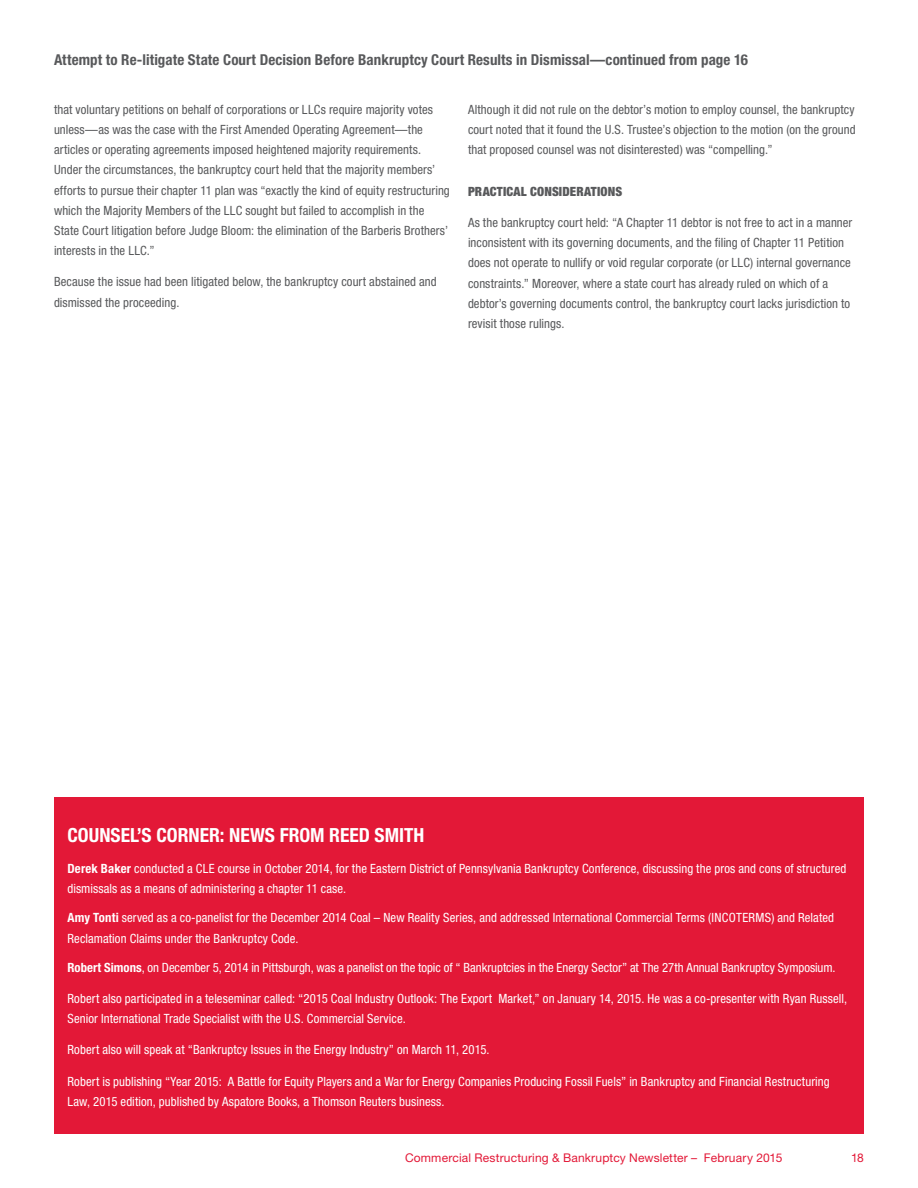
<style>
.page{position:relative;width:918px;height:1188px;background:#fff}
.page>*{position:absolute;margin:0;border:0;box-sizing:border-box;transform-origin:0 0}
.t1{font:700 condensed 19.5px "Helvetica Neue LT Std";color:#fff}
.t2{font:700 condensed 15px "Helvetica Neue LT Std";letter-spacing:.005em;color:#58595b}
.t3{font:condensed 12.75px/20.2px "Helvetica Neue LT Std";letter-spacing:.005em;color:#58595b}
.t4{font:condensed 12.75px/20.2px "Helvetica Neue LT Std";letter-spacing:.005em;color:#fff}
.t5{font:900 condensed 12.75px "Helvetica Neue LT Std";letter-spacing:.01em;color:#58595b}
.t6{font:12px "Helvetica Neue LT Std";letter-spacing:.015em;color:#e31837}
.s1{font-weight:700}
</style>
<div class="page">
<div style="left:54px;top:798px;width:810px;height:336px;background:#e31837"></div>
<p class="t2" style="left:54px;top:50px;width:696px">Attempt to Re-litigate State Court Decision Before Bankruptcy Court Results in Dismissal—continued from page 16</p>
<p class="t3" style="left:54px;top:99px;width:397px">that voluntary petitions on behalf of corporations or LLCs require majority votes unless—as was the case with the First Amended Operating Agreement—the articles or operating agreements imposed heightened majority requirements.<br>Under the circumstances, the bankruptcy court held that the majority members’ efforts to pursue their chapter 11 plan was “exactly the kind of equity restructuring which the Majority Members of the LLC sought but failed to accomplish in the State Court litigation before Judge Bloom: the elimination of the Barberis Brothers’ interests in the LLC.”</p>
<p class="t3" style="left:54px;top:272px;width:384px">Because the issue had been litigated below, the bankruptcy court abstained and dismissed the proceeding.</p>
<p class="t3" style="left:468px;top:99px;width:389px;text-align:justify">Although it did not rule on the debtor’s motion to employ counsel, the bankruptcy court noted that it found the U.S. Trustee’s objection to the motion (on the ground that proposed counsel was not disinterested) was “compelling.”</p>
<p class="t5" style="left:468px;top:184px;width:156px">PRACTICAL CONSIDERATIONS</p>
<p class="t3" style="left:468px;top:212px;width:386px">As the bankruptcy court held: “A Chapter 11 debtor is not free to act in a manner inconsistent with its governing documents, and the filing of Chapter 11 Petition does not operate to nullify or void regular corporate (or LLC) internal governance constraints.” Moreover, where a state court has already ruled on which of a debtor’s governing documents control, the bankruptcy court lacks jurisdiction to revisit those rulings.</p>
<h1 class="t1" style="left:68px;top:823px;width:22px">Counsel</h1>
<h1 class="t1" style="left:137px;top:823px;width:42px">’s Corner</h1>
<h1 class="t1" style="left:220px;top:823px;width:82px">: News From</h1>
<h1 class="t1" style="left:329px;top:823px;width:22px">Reed</h1>
<h1 class="t1" style="left:375px;top:823px;width:21px">Smith</h1>
<p class="t4" style="left:68px;top:858px;width:780px"><span class="s1">Derek Baker</span> conducted a CLE course in October 2014, for the Eastern District of Pennsylvania Bankruptcy Conference, discussing the pros and cons of structured dismissals as a means of administering a chapter 11 case.</p>
<p class="t4" style="left:68px;top:908px;width:768px"><span class="s1">Amy Tonti</span> served as a co-panelist for the December 2014 Coal – New Reality Series, and addressed International Commercial Terms (INCOTERMS) and Related<br>Reclamation Claims under the Bankruptcy Code.</p>
<p class="t4" style="left:68px;top:957px;width:770px"><span class="s1">Robert Simons</span>, on December 5, 2014 in Pittsburgh, was a panelist on the topic of “ Bankruptcies in the Energy Sector” at The 27th Annual Bankruptcy Symposium.</p>
<p class="t4" style="left:68px;top:988px;width:781px">Robert also participated in a teleseminar called: “2015 Coal Industry Outlook: The Export Market,” on January 14, 2015. He was a co-presenter with Ryan Russell,<br>Senior International Trade Specialist with the U.S. Commercial Service.</p>
<p class="t4" style="left:68px;top:1040px;width:424px">Robert also will speak at “Bankruptcy Issues in the Energy Industry” on March 11, 2015.</p>
<p class="t4" style="left:68px;top:1071px;width:764px">Robert is publishing “Year 2015: A Battle for Equity Players and a War for Energy Companies Producing Fossil Fuels” in Bankruptcy and Financial Restructuring<br>Law, 2015 edition, published by Aspatore Books, a Thomson Reuters business.</p>
<p class="t6" style="left:405px;top:1150px;width:379px">Commercial Restructuring &amp; Bankruptcy Newsletter – February 2015</p>
<p class="t6" style="left:851px;top:1150px;width:14px">18</p>
</div>
